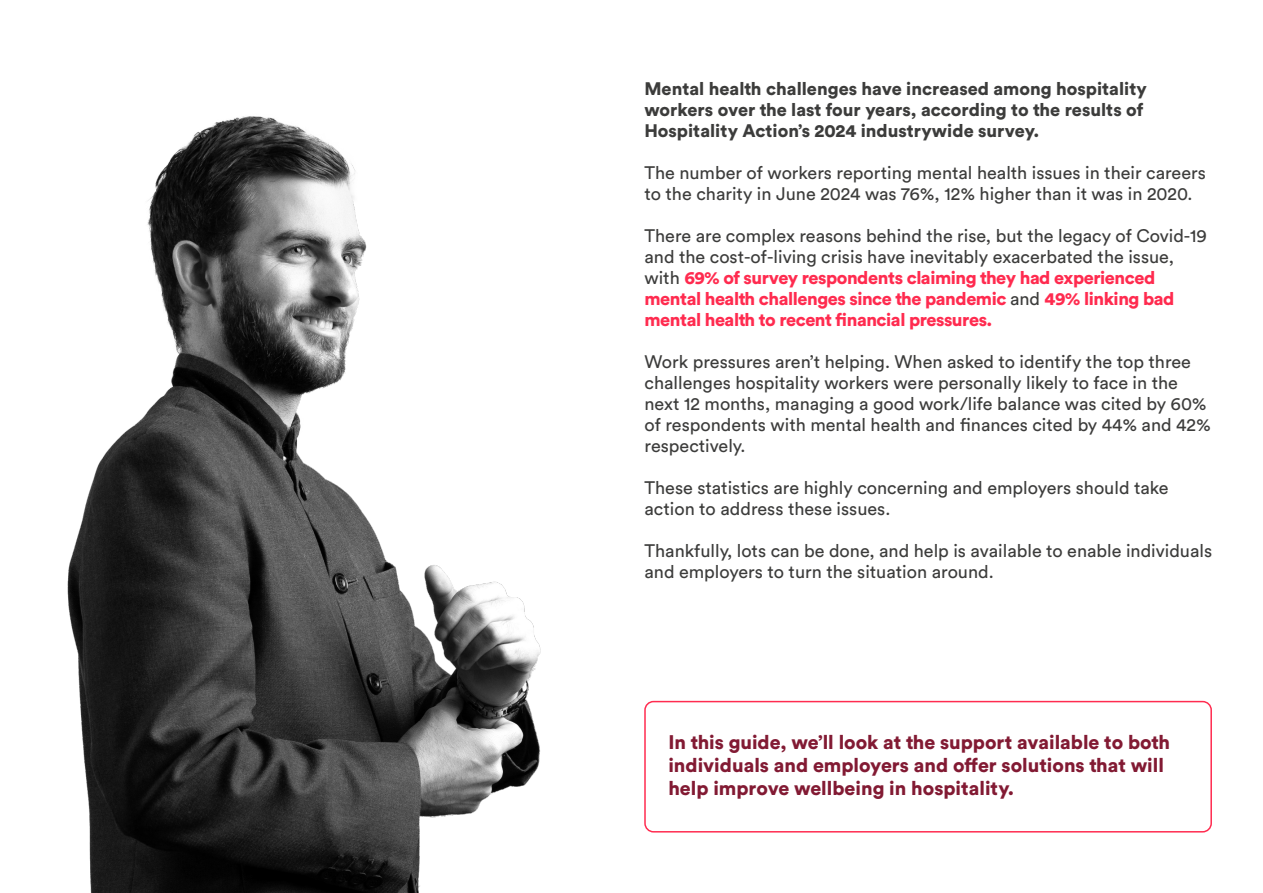
<style>
.page{position:relative;width:1263px;height:893px;background:#fff}
.page>*{position:absolute;margin:0;border:0;box-sizing:border-box;transform-origin:0 0}
.t1{font:900 19.5px/23.2px "Circular Std";color:#821a33}
.t2{font:18px/21px "Circular Std";color:#3c3c3b}
.t3{font:900 18px/21px "Circular Std";letter-spacing:-.025em;color:#ff2b4f}
.t4{font:900 18px/21px "Circular Std";color:#3c3c3b}
.s1{font-weight:400;color:#3c3c3b}
</style>
<div class="page">
<div style="left:644px;top:701px;width:568px;height:131px;border:2px solid #ff2c50;border-radius:9px"></div>
<img style="left:67px;top:116px;width:474px;height:777px">
<p class="t4" style="left:644px;top:77px;width:504px">Mental health challenges have increased among hospitality workers over the last four years, according to the results of<br>Hospitality Action’s 2024 industrywide survey.</p>
<p class="t2" style="left:644px;top:162px;width:563px">The number of workers reporting mental health issues in their careers to the charity in June 2024 was 76%, 12% higher than it was in 2020.</p>
<p class="t3" style="left:644px;top:224px;width:564px"><span class="s1">There are complex reasons behind the rise, but the legacy of Covid-19 and the cost-of-living crisis have inevitably exacerbated the issue, with</span> 69% of survey respondents claiming they had experienced mental health challenges since the pandemic <span class="s1">and</span> 49% linking bad mental health to recent financial pressures.</p>
<p class="t2" style="left:644px;top:351px;width:568px">Work pressures aren’t helping. When asked to identify the top three challenges hospitality workers were personally likely to face in the next 12 months, managing a good work/life balance was cited by 60% of respondents with mental health and finances cited by 44% and 42% respectively.</p>
<p class="t2" style="left:644px;top:477px;width:526px">These statistics are highly concerning and employers should take action to address these issues.</p>
<p class="t2" style="left:644px;top:540px;width:569px">Thankfully, lots can be done, and help is available to enable individuals and employers to turn the situation around.</p>
<p class="t1" style="left:668px;top:730px;width:503px">In this guide, we’ll look at the support available to both individuals and employers and offer solutions that will help improve wellbeing in hospitality.</p>
</div>
